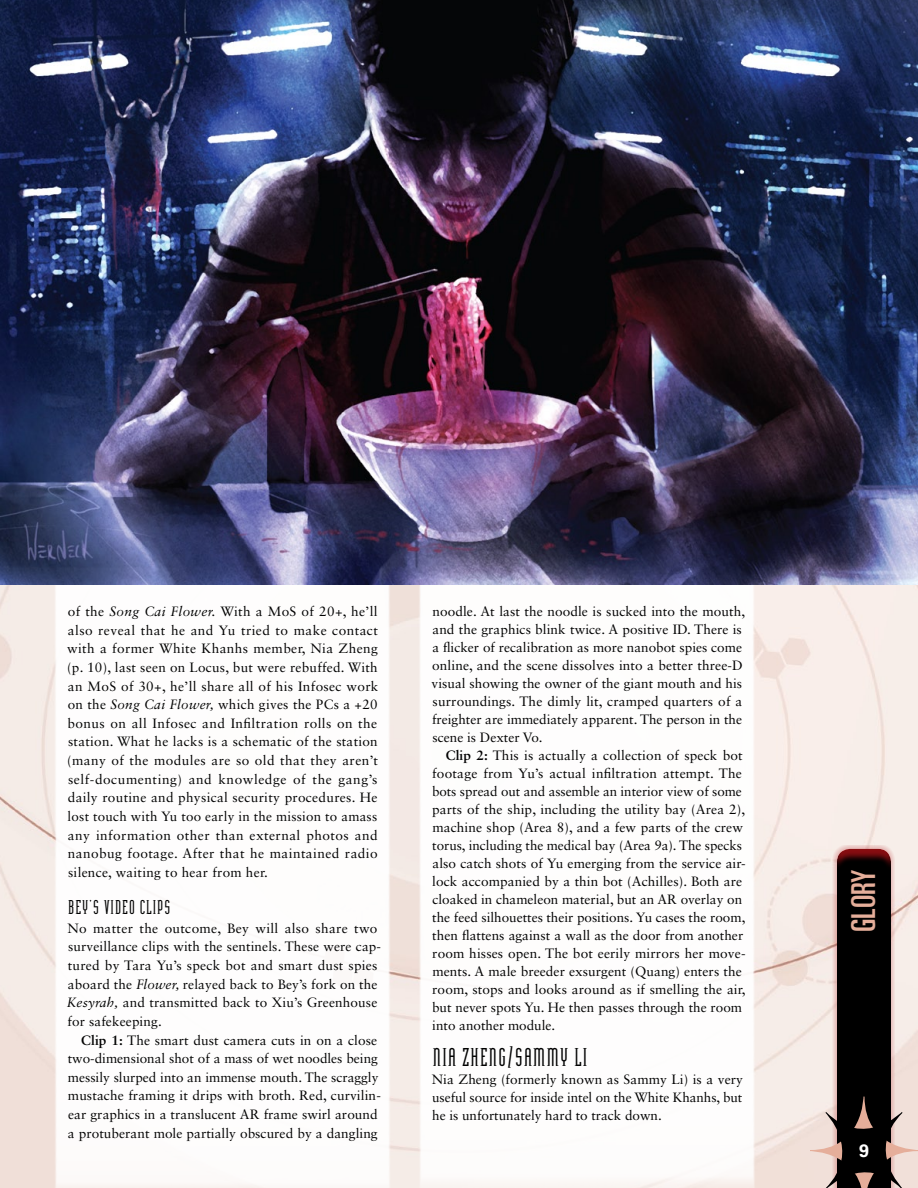
<style>
.page{position:relative;width:918px;height:1188px;background:#fff}
.page>*{position:absolute;margin:0;border:0;box-sizing:border-box;transform-origin:0 0}
.t1{font:ultra-condensed 33px "Univers LT Std";color:#e5ae9a}
.t2{font:27px "Heliotype Std";letter-spacing:.05em;color:#000}
.t3{font:21px "Heliotype Std";letter-spacing:.05em;color:#000}
.t4{font:700 18px "Univers LT Std";color:#fff}
.t5{font:13.5px/18px "Sabon LT Std";letter-spacing:.005em;color:#000}
.s1{font-style:italic}
.s2{font-weight:700}
</style>
<div class="page">
<img style="left:0;top:584px;width:918px;height:604px">
<svg style="left:810px;top:849px;width:108px;height:339px;background:#7c716e"></svg>
<div style="left:418px;top:0;width:338px;height:1188px;background:#fff"></div>
<div style="left:54px;top:0;width:338px;height:1188px;background:#fff"></div>
<img style="left:0;top:0;width:918px;height:584px">
<p class="t5" style="left:67px;top:602px;width:313px;line-height:18.6px;text-align:justify">of the <span class="s1">Song Cai Flower.</span> With a MoS of 20+, he’ll also reveal that he and Yu tried to make contact with a former White Khanhs member, Nia Zheng (p. 10), last seen on Locus, but were rebuffed. With an MoS of 30+, he’ll share all of his Infosec work on the <span class="s1">Song Cai Flower,</span> which gives the PCs a +20 bonus on all Infosec and Infiltration rolls on the station. What he lacks is a schematic of the station (many of the modules are so old that they aren’t self-documenting) and knowledge of the gang’s daily routine and physical security procedures. He lost touch with Yu too early in the mission to amass any information other than external photos and nanobug footage. After that he maintained radio silence, waiting to hear from her.</p>
<h3 class="t3" style="left:68px;top:897px;width:104px">BEY’S VIDEO CLIPS</h3>
<p class="t5" style="left:67px;top:919px;width:316px;line-height:18.6px">No matter the outcome, Bey will also share two surveillance clips with the sentinels. These were cap&shy;tured by Tara Yu’s speck bot and smart dust spies aboard the <span class="s1">Flower,</span> relayed back to Bey’s fork on the <span class="s1">Kesyrah,</span> and transmitted back to Xiu’s Greenhouse for safekeeping.</p>
<p class="t5" style="left:68px;top:1030px;width:315px;line-height:18.6px;text-indent:13px"><span class="s2">Clip 1:</span> The smart dust camera cuts in on a close two-dimensional shot of a mass of wet noodles being messily slurped into an immense mouth. The scraggly mustache framing it drips with broth. Red, curvilin&shy;ear graphics in a translucent AR frame swirl around a protuberant mole partially obscured by a dangling</p>
<p class="t5" style="left:432px;top:602px;width:315px">noodle. At last the noodle is sucked into the mouth, and the graphics blink twice. A positive ID. There is a flicker of recalibration as more nanobot spies come online, and the scene dissolves into a better three-D visual showing the owner of the giant mouth and his surroundings. The dimly lit, cramped quarters of a freighter are immediately apparent. The person in the scene is Dexter Vo.</p>
<p class="t5" style="left:432px;top:746px;width:315px;text-indent:14px"><span class="s2">Clip 2:</span> This is actually a collection of speck bot footage from Yu’s actual infiltration attempt. The bots spread out and assemble an interior view of some parts of the ship, including the utility bay (Area 2), machine shop (Area 8), and a few parts of the crew torus, including the medical bay (Area 9a). The specks also catch shots of Yu emerging from the service air&shy;lock accompanied by a thin bot (Achilles). Both are cloaked in chameleon material, but an AR overlay on the feed silhouettes their positions. Yu cases the room, then flattens against a wall as the door from another room hisses open. The bot eerily mirrors her move&shy;ments. A male breeder exsurgent (Quang) enters the room, stops and looks around as if smelling the air, but never spots Yu. He then passes through the room into another module.</p>
<h2 class="t2" style="left:433px;top:1044px;width:156px">NIA ZHENG/SAMMY LI</h2>
<p class="t5" style="left:432px;top:1071px;width:313px;text-align:justify">Nia Zheng (formerly known as Sammy Li) is a very useful source for inside intel on the White Khanhs, but he is unfortunately hard to track down.</p>
<h1 class="t1" style="left:845px;top:932px;width:64px;rotate:-90deg">glory</h1>
<h3 class="t4" style="left:859px;top:1140px;width:12px">9</h3>
</div>
